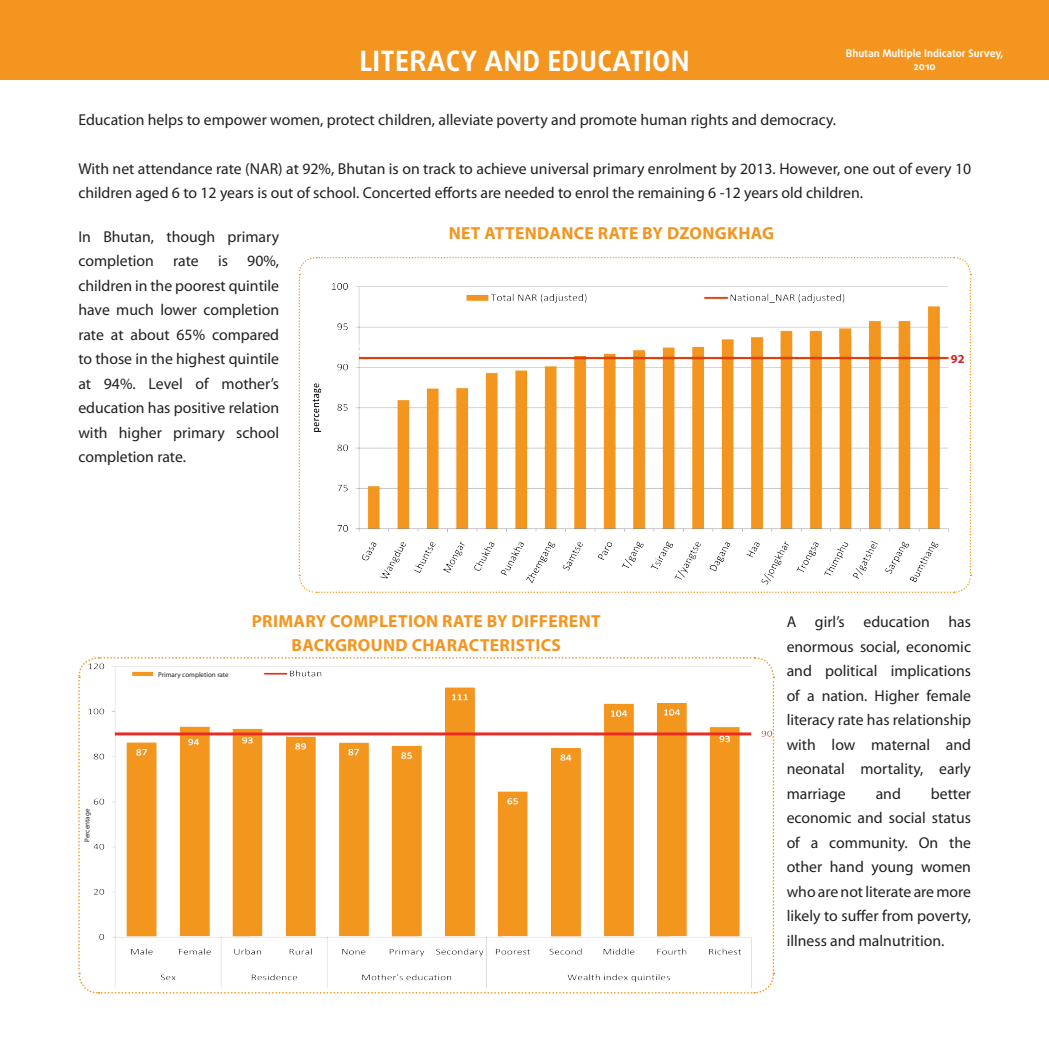
<style>
.page{position:relative;width:1049px;height:1047px;background:#fff}
.page>*{position:absolute;margin:0;border:0;box-sizing:border-box;transform-origin:0 0}
.t1{font:700 28px "Daxline Pro";letter-spacing:.01em;color:#fff}
.t2{font:700 17.5px/24.5px "Myriad Pro";letter-spacing:.02em;color:#f3951e;text-align:center}
.t3{font:15.75px/24.5px "Myriad Pro";color:#231f20;text-align:justify}
.t4{font:700 12.25px "Myriad Pro";color:#d1232a}
.t5{font:700 10.5px/12.6px "Daxline Pro";color:#fff;text-align:center}
.t6{font:7px "Myriad Pro";color:#231f20}
</style>
<div class="page">
<div style="left:0;top:1px;width:1048px;height:79px;background:#f3951e"></div>
<svg style="left:78px;top:657px;width:697px;height:337px"></svg>
<svg style="left:298px;top:257px;width:673px;height:336px"></svg>
<p class="t1" style="left:359px;top:42px;width:332px">Literacy and education</p>
<p class="t5" style="left:845px;top:47px;width:159px">Bhutan Multiple Indicator Survey,<br>2010</p>
<p class="t3" style="left:78px;top:107px;width:759px">Education helps to empower women, protect children, alleviate poverty and promote human rights and democracy.</p>
<p class="t3" style="left:78px;top:156px;width:894px">With net attendance rate (NAR) at 92%, Bhutan is on track to achieve universal primary enrolment by 2013. However, one out of every 10 children aged 6 to 12 years is out of school. Concerted efforts are needed to enrol the remaining 6 -12 years old children.</p>
<p class="t3" style="left:78px;top:224px;width:202px">In Bhutan, though primary</p>
<p class="t2" style="left:449px;top:221px;width:327px">NET ATTENDANCE RATE BY DZONGKHAG</p>
<p class="t3" style="left:78px;top:248px;width:202px">completion rate is 90%, children in the poorest quintile have much lower completion rate at about 65% compared to those in the highest quintile at 94%. Level of mother’s education has positive relation with higher primary school completion rate.</p>
<p class="t4" style="left:950px;top:351px;width:15px">92</p>
<p class="t6" style="left:83px;top:842px;width:34px;rotate:-90deg">Percentage</p>
<p class="t6" style="left:158px;top:670px;width:72px">Primary completion rate</p>
<p class="t2" style="left:252px;top:608px;width:350px">PRIMARY COMPLETION RATE BY DIFFERENT<br>BACKGROUND CHARACTERISTICS</p>
<p class="t3" style="left:786px;top:609px;width:186px">A girl’s education has enormous social, economic and political implications of a nation. Higher female literacy rate has relationship with low maternal and neonatal mortality, early marriage</p>
<p class="t3" style="left:786px;top:781px;width:186px;text-indent:144px">better economic and social status of a community. On the other hand young women who are not literate are more likely to suffer from poverty, illness and malnutrition.</p>
<p class="t3" style="left:875px;top:781px;width:27px">and</p>
</div>
